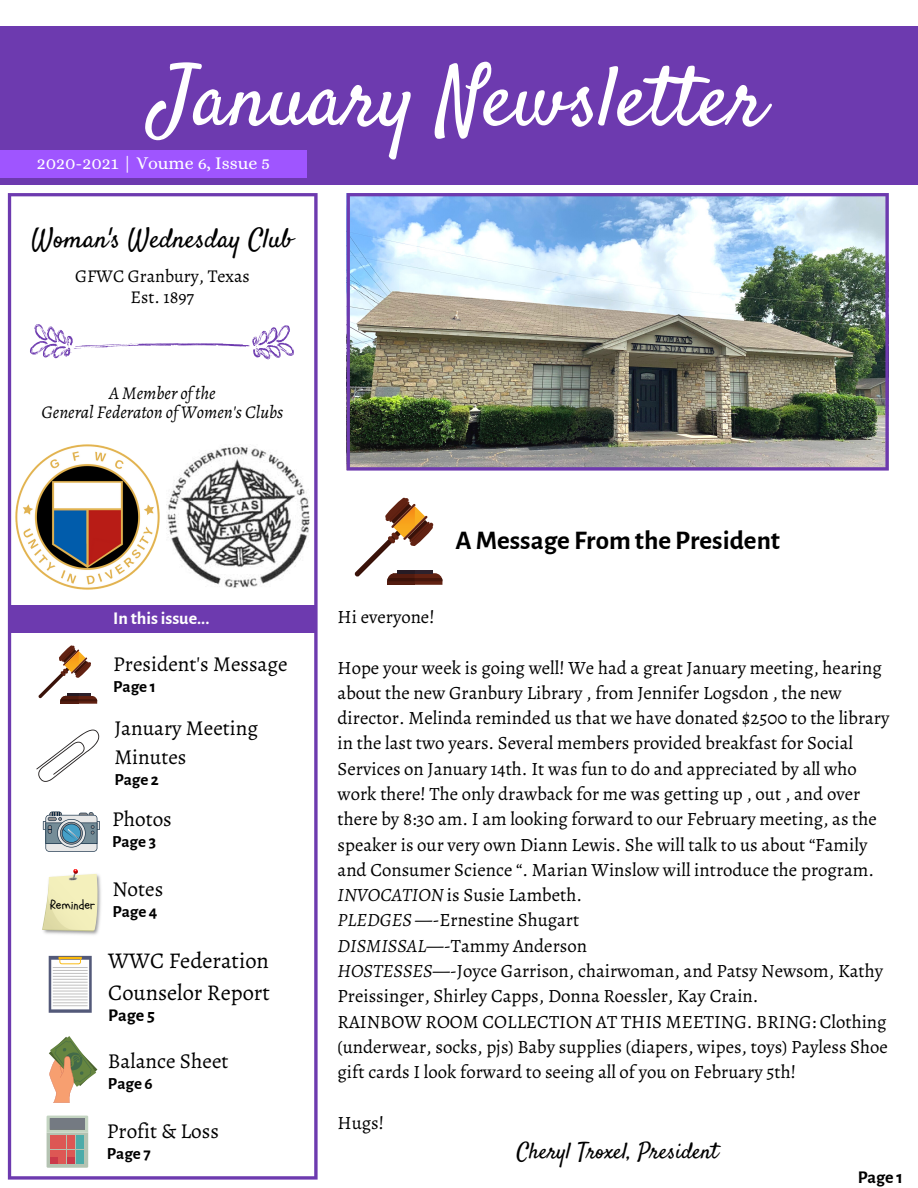
<style>
.page{position:relative;width:918px;height:1188px;background:#fff}
.page>*{position:absolute;margin:0;border:0;box-sizing:border-box;transform-origin:0 0}
.t1{font:84.3px "Satisfy";color:#fff}
.t2{font:700 27px "Alegreya Sans";color:#000}
.t3{font:27px "Satisfy";color:#000}
.t4{font:22.5px/31.5px "Alegreya";color:#000}
.t5{font:22.5px "Satisfy";color:#000}
.t6{font:21.3px/29.7px "Alegreya";color:#000}
.t7{font:18.75px/25.3px "Alegreya";color:#000}
.t8{font:italic 18px/18.8px "Alegreya";color:#000;text-align:center}
.t9{font:18px/21.5px "Alegreya";color:#000;text-align:center}
.t10{font:18px "Alice";color:#fff}
.t11{font:700 18px "Alegreya Sans";color:#fff}
.t12{font:700 18px "Alegreya Sans";color:#000}
.t13{font:700 16.95px "Alegreya Sans";color:#000}
.t14{font:12.75px "Schoolbell";color:#000}
.s1{font-style:italic}
</style>
<div class="page">
<div style="left:0;top:27px;width:918px;height:158px;background:#6d3aaf"></div>
<svg style="left:8px;top:193px;width:310px;height:987px"></svg>
<img style="left:347px;top:193px;width:542px;height:278px">
<svg style="left:355px;top:497px;width:87px;height:88px"></svg>
<img style="left:394px;top:506px;width:21px;height:32px">
<img style="left:166px;top:445px;width:143px;height:144px">
<img style="left:13px;top:443px;width:149px;height:148px">
<svg style="left:30px;top:324px;width:264px;height:35px"></svg>
<div style="left:0;top:150px;width:307px;height:27px;background:#9f55ff"></div>
<div style="left:8px;top:606px;width:307px;height:27px;background:#6d3aaf"></div>
<svg style="left:38px;top:645px;width:59px;height:59px"></svg>
<img style="left:65px;top:651px;width:14px;height:21px">
<svg style="left:36px;top:730px;width:63px;height:52px"></svg>
<svg style="left:47px;top:1116px;width:41px;height:52px"></svg>
<div style="left:50px;top:1118px;width:35px;height:12px;background:#747a82"></div>
<div style="left:50px;top:1135px;width:7px;height:6px;background:#dd5754"></div>
<div style="left:59px;top:1135px;width:7px;height:6px;background:#dd5754"></div>
<div style="left:68px;top:1135px;width:7px;height:6px;background:#dd5754"></div>
<div style="left:50px;top:1142px;width:7px;height:7px;background:#dd5754"></div>
<div style="left:59px;top:1142px;width:7px;height:7px;background:#dd5754"></div>
<div style="left:68px;top:1142px;width:7px;height:7px;background:#dd5754"></div>
<div style="left:76px;top:1135px;width:8px;height:14px;background:#4caba9"></div>
<div style="left:50px;top:1150px;width:7px;height:6px;background:#dd5754"></div>
<div style="left:59px;top:1150px;width:7px;height:6px;background:#dd5754"></div>
<div style="left:68px;top:1150px;width:7px;height:6px;background:#dd5754"></div>
<div style="left:50px;top:1158px;width:7px;height:6px;background:#cb394a"></div>
<div style="left:59px;top:1158px;width:7px;height:6px;background:#dd5754"></div>
<div style="left:68px;top:1158px;width:7px;height:6px;background:#cb394a"></div>
<div style="left:76px;top:1150px;width:8px;height:14px;background:#4caba9"></div>
<svg style="left:49px;top:1036px;width:48px;height:67px"></svg>
<img style="left:41px;top:873px;width:62px;height:63px">
<svg style="left:42px;top:868px;width:56px;height:63px"></svg>
<svg style="left:49px;top:956px;width:43px;height:57px"></svg>
<svg style="left:51px;top:960px;width:38px;height:49px"></svg>
<hr style="left:53px;top:967px;width:35px;height:1px;background:#c1c0c0">
<hr style="left:53px;top:970px;width:35px;height:1px;background:#c1c0c0">
<hr style="left:53px;top:973px;width:35px;height:1px;background:#c1c0c0">
<hr style="left:53px;top:976px;width:35px;height:1px;background:#c1c0c0">
<hr style="left:53px;top:979px;width:35px;height:1px;background:#c1c0c0">
<hr style="left:53px;top:982px;width:35px;height:1px;background:#c1c0c0">
<hr style="left:53px;top:985px;width:35px;height:1px;background:#c1c0c0">
<hr style="left:53px;top:988px;width:35px;height:1px;background:#c1c0c0">
<hr style="left:53px;top:991px;width:35px;height:1px;background:#c1c0c0">
<hr style="left:53px;top:993px;width:35px;height:1px;background:#c1c0c0">
<hr style="left:53px;top:996px;width:35px;height:1px;background:#c1c0c0">
<hr style="left:53px;top:999px;width:35px;height:1px;background:#c1c0c0">
<hr style="left:53px;top:1002px;width:35px;height:1px;background:#c1c0c0">
<hr style="left:53px;top:1005px;width:35px;height:1px;background:#c1c0c0">
<hr style="left:59px;top:957px;width:23px;height:2px;background:#fab809">
<svg style="left:59px;top:959px;width:22px;height:5px"></svg>
<svg style="left:43px;top:812px;width:57px;height:40px;background:#97a9b4"></svg>
<h1 class="t1" style="left:152px;top:45px;width:615px">January Newsletter</h1>
<p class="t10" style="left:37px;top:153px;width:235px">2020-2021 | Voume 6, Issue 5</p>
<h2 class="t3" style="left:32px;top:221px;width:263px">Woman's Wednesday Club</h2>
<p class="t9" style="left:75px;top:265px;width:176px">GFWC Granbury, Texas<br>Est. 1897</p>
<p class="t8" style="left:41px;top:384px;width:244px">A Member of the<br>General Federaton of Women's Clubs</p>
<p class="t11" style="left:113px;top:608px;width:98px">In thisissue...</p>
<p class="t6" style="left:113px;top:649px;width:176px">President's Message</p>
<p class="t13" style="left:113px;top:677px;width:44px">Page 1</p>
<p class="t6" style="left:114px;top:713px;width:145px">January Meeting<br>Minutes</p>
<p class="t13" style="left:114px;top:770px;width:46px">Page 2</p>
<p class="t14" style="left:50px;top:896px;width:46px">Reminder</p>
<p class="t6" style="left:112px;top:804px;width:61px">Photos</p>
<p class="t13" style="left:112px;top:832px;width:45px">Page 3</p>
<p class="t6" style="left:112px;top:874px;width:52px">Notes</p>
<p class="t13" style="left:112px;top:902px;width:47px">Page 4</p>
<p class="t4" style="left:108px;top:945px;width:163px">WWC Federation<br>Counselor Report</p>
<p class="t12" style="left:108px;top:1005px;width:48px">Page 5</p>
<p class="t6" style="left:108px;top:1046px;width:122px">Balance Sheet</p>
<p class="t13" style="left:108px;top:1074px;width:46px">Page 6</p>
<p class="t6" style="left:107px;top:1116px;width:114px">Profit &amp; Loss</p>
<p class="t13" style="left:107px;top:1144px;width:45px">Page 7</p>
<h2 class="t2" style="left:455px;top:524px;width:326px">AMessage From the President</h2>
<p class="t7" style="left:338px;top:604px;width:99px">Hi everyone!</p>
<p class="t7" style="left:338px;top:655px;width:553px">Hope your week is going well! We had a great January meeting, hearing about the new Granbury Library , from Jennifer Logsdon , the new director. Melinda reminded us that we have donated $2500 to the library in the last two years. Several members provided breakfast for Social Services on January 14th. It was fun to do and appreciated by all who work there! The only drawback for me was getting up , out , and over there by 8:30 am. I am looking forward to our February meeting, as the speaker is our very own Diann Lewis. She will talk to us about “Family and Consumer Science “. Marian Winslow will introduce the program.<br><span class="s1">INVOCATION</span> is Susie Lambeth.<br><span class="s1">PLEDGES</span> —-Ernestine Shugart<br><span class="s1">DISMISSAL</span>—-Tammy Anderson<br><span class="s1">HOSTESSES</span>—-Joyce Garrison, chairwoman, and Patsy Newsom, Kathy Preissinger, Shirley Capps, Donna Roessler, Kay Crain.<br>RAINBOW ROOM COLLECTION AT THIS MEETING. BRING: Clothing (underwear, socks, pjs) Baby supplies (diapers, wipes, toys) Payless Shoe gift cards I look forward to seeing all of you on February 5th!</p>
<p class="t7" style="left:338px;top:1110px;width:48px">Hugs!</p>
<p class="t5" style="left:517px;top:1137px;width:203px">Cheryl Troxel, President</p>
<p class="t12" style="left:858px;top:1167px;width:47px">Page 1</p>
</div>
